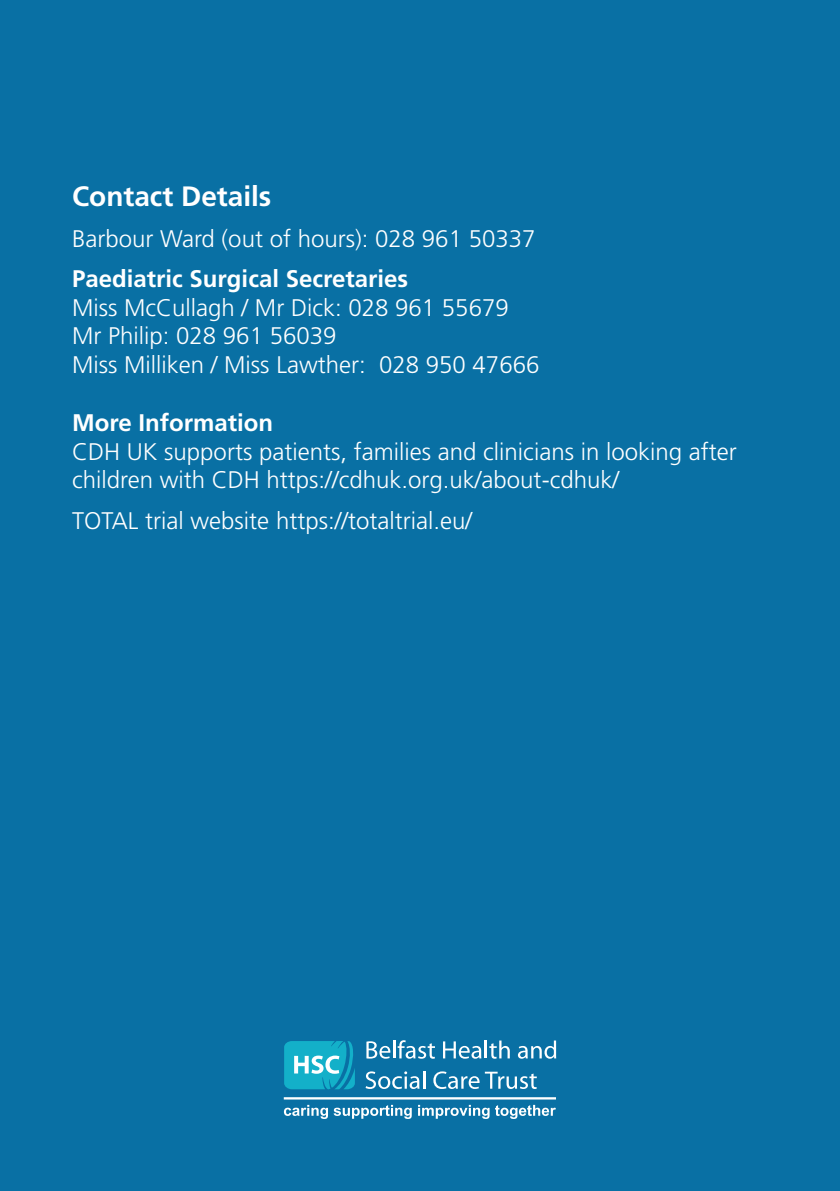
<style>
.page{position:relative;width:840px;height:1191px;background:#fff}
.page>*{position:absolute;margin:0;border:0;box-sizing:border-box;transform-origin:0 0}
.t1{font:700 28px "Frutiger";color:#fff}
.t2{font:300 24px/28.8px "Frutiger";color:#fff}
.t3{font:700 24px "Frutiger";color:#fff}
</style>
<div class="page">
<div style="left:0;top:0;width:839px;height:1191px;background:#0970a4"></div>
<svg style="left:366px;top:1040px;width:69px;height:18px"></svg>
<svg style="left:443px;top:1041px;width:38px;height:17px"></svg>
<hr style="left:484px;top:1040px;width:3px;height:18px;background:#fff">
<svg style="left:489px;top:1040px;width:20px;height:18px"></svg>
<svg style="left:517px;top:1040px;width:39px;height:18px"></svg>
<svg style="left:365px;top:1071px;width:54px;height:18px"></svg>
<hr style="left:422px;top:1070px;width:3px;height:18px;background:#fff">
<svg style="left:433px;top:1071px;width:103px;height:18px"></svg>
<svg style="left:284px;top:1041px;width:71px;height:48px;background:#2db1ca"></svg>
<svg style="left:284px;top:1104px;width:127px;height:15px"></svg>
<svg style="left:418px;top:1104px;width:137px;height:15px"></svg>
<hr style="left:283px;top:1097px;width:272px;height:2px;background:#fff">
<p class="t1" style="left:72px;top:180px;width:201px">Contact Details</p>
<p class="t2" style="left:72px;top:224px;width:464px">Barbour Ward (out of hours): 028 961 50337</p>
<p class="t3" style="left:72px;top:264px;width:337px">Paediatric Surgical Secretaries</p>
<p class="t2" style="left:72px;top:293px;width:438px">Miss McCullagh / Mr Dick: 028 961 55679</p>
<p class="t2" style="left:72px;top:322px;width:266px">Mr Philip: 028 961 56039</p>
<p class="t2" style="left:72px;top:351px;width:468px">Miss Milliken / Miss Lawther: 028 950 47666</p>
<p class="t3" style="left:72px;top:408px;width:202px">More Information</p>
<p class="t2" style="left:72px;top:437px;width:666px">CDH UK supports patients, families and clinicians in looking after children with CDH https://cdhuk.org.uk/about-cdhuk/</p>
<p class="t2" style="left:72px;top:506px;width:401px">TOTAL trial website https://totaltrial.eu/</p>
</div>
